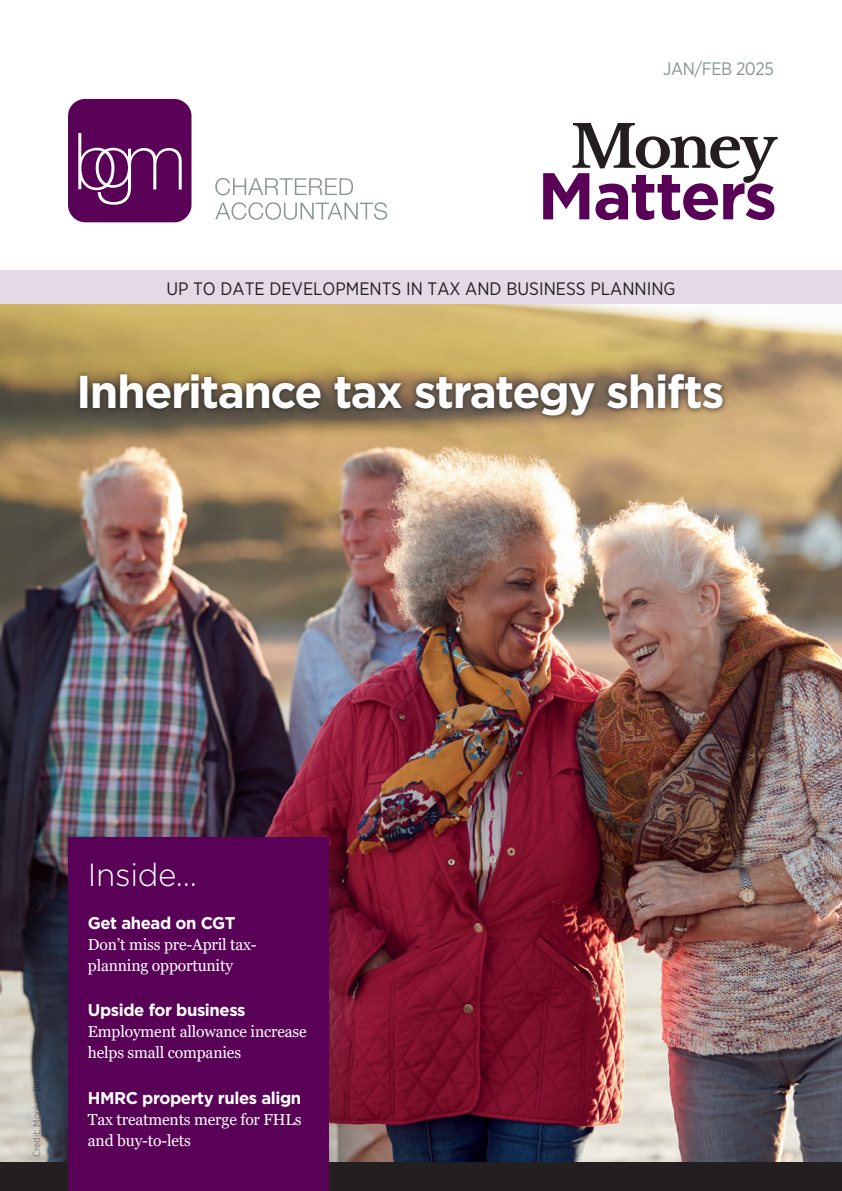
<style>
.page{position:relative;width:842px;height:1191px;background:#fff}
.page>*{position:absolute;margin:0;border:0;box-sizing:border-box;transform-origin:0 0}
.t1{font:700 66px "Gotham";letter-spacing:-.035em;color:#590157}
.t2{font:700 58.2px "Libre Baskerville";letter-spacing:-.055em;color:#231f20}
.t3{font:700 46px "Gotham";letter-spacing:-.035em;color:#fff}
.t4{font:300 32px "Gotham";letter-spacing:-.01em;color:#fff}
.t5{font:18px "Gotham Narrow";color:#231f20}
.t6{font:18px "Gotham Narrow";letter-spacing:-.025em;color:#8a9595}
.t7{font:700 17px "Gotham";letter-spacing:-.025em;color:#fff}
.t8{font:16px/21px "Georgia";letter-spacing:-.01em;color:#fff}
</style>
<div class="page">
<div style="left:0;top:270px;width:842px;height:34px;background:#e3dae6"></div>
<div style="left:68px;top:99px;width:123px;height:123px;background:#590157;border-radius:17px"></div>
<svg style="left:215px;top:202px;width:172px;height:18px"></svg>
<svg style="left:78px;top:133px;width:104px;height:72px"></svg>
<svg style="left:215px;top:178px;width:138px;height:17px"></svg>
<img style="left:0;top:305px;width:842px;height:857px">
<div style="left:0;top:1162px;width:842px;height:29px;background:#231f20"></div>
<div style="left:74px;top:369px;width:655px;height:52px;background:#231f20;opacity:.75"></div>
<div style="left:44px;top:813px;width:324px;height:378px;background:#231f20;opacity:.36"></div>
<div style="left:68px;top:837px;width:260px;height:354px;background:#590157"></div>
<p class="t6" style="left:663px;top:57px;width:112px">JAN/FEB 2025</p>
<h2 class="t2" style="left:571px;top:111px;width:208px">Money</h2>
<h1 class="t1" style="left:538px;top:152px;width:241px">Matters</h1>
<p class="t5" style="left:166px;top:277px;width:511px">UP TO DATE DEVELOPMENTS IN TAX AND BUSINESS PLANNING</p>
<h3 class="t3" style="left:76px;top:361px;width:650px">Inheritance tax strategy shifts</h3>
<h3 class="t4" style="left:88px;top:854px;width:111px">Inside...</h3>
<p class="t7" style="left:88px;top:912px;width:149px">Get ahead on CGT</p>
<p class="t8" style="left:88px;top:934px;width:170px">Don’t miss pre-April tax&shy;planning opportunity</p>
<p class="t7" style="left:88px;top:999px;width:159px">Upside for business</p>
<p class="t8" style="left:88px;top:1021px;width:220px">Employment allowance increase helps small companies</p>
<p class="t7" style="left:88px;top:1086px;width:215px">HMRC property rules align</p>
<p class="t8" style="left:88px;top:1109px;width:215px">Tax treatments merge for FHLs and buy-to-lets</p>
</div>
